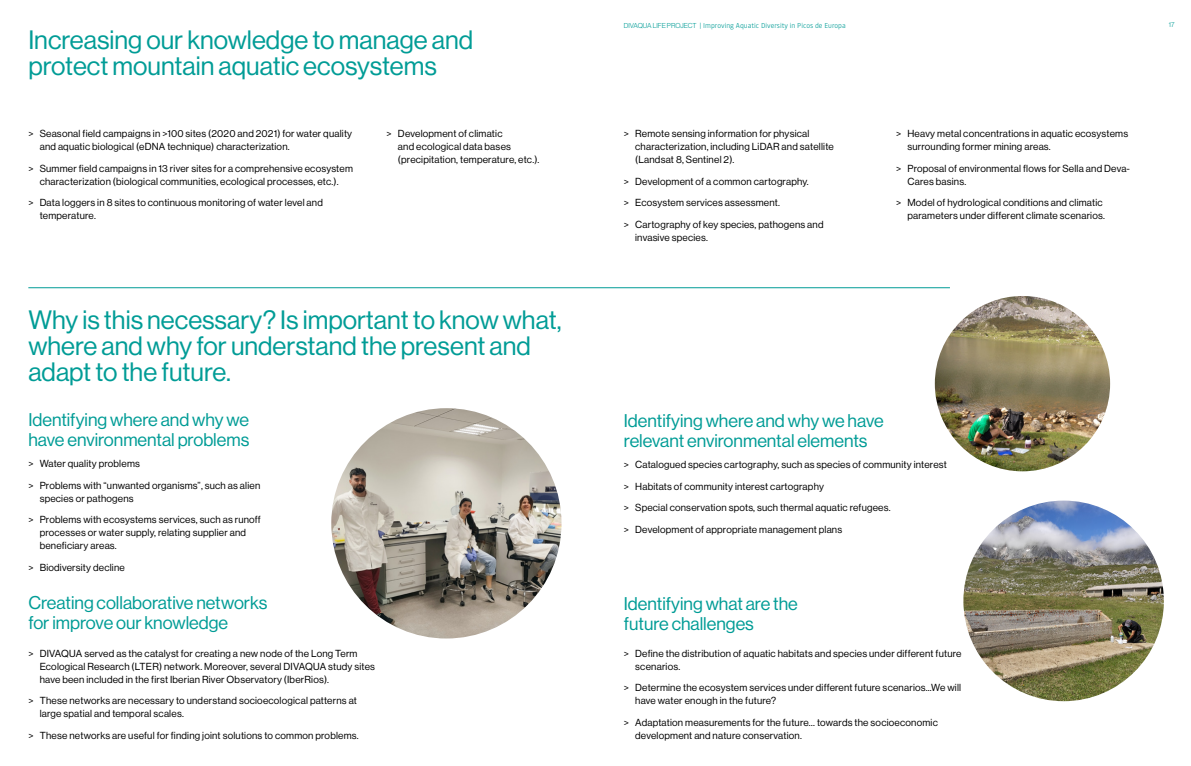
<style>
.page{position:relative;width:1191px;height:766px;background:#fff}
.page>*{position:absolute;margin:0;border:0;box-sizing:border-box;transform-origin:0 0}
.t1{font:26px/26px "N Haas Grotesk DS Pro 55 Rg";color:#009c96}
.t2{font:18px/20px "N Haas Grotesk DS Pro 55 Rg";color:#009c96}
.t3{font:10px/13px "N Haas Grotesk DS Pro 55 Rg";letter-spacing:.02em;color:#000}
.t4{font:300 7px "Bould";color:#009c96}
.t5{font:7px "N Haas Grotesk DS Pro 45 Lt";color:#009c96}
.s1{font-family:"N Haas Grotesk DS Pro 45 Lt";font-weight:400}
</style>
<div class="page">
<img style="left:331px;top:408px;width:230px;height:230px;border-radius:115px">
<hr style="left:28px;top:287px;width:922px;height:1px;background:#009c96">
<img style="left:963px;top:500px;width:200px;height:201px;border-radius:100px">
<img style="left:934px;top:296px;width:176px;height:175px;border-radius:88px">
<h1 class="t1" style="left:28px;top:27px;width:446px">Increasing our knowledge to manage and protect mountain aquatic ecosystems</h1>
<p class="t3" style="left:40px;top:127px;width:314px;text-indent:-11px">&gt; Seasonal field campaigns in &gt;100 sites (2020 and 2021) for water quality and aquatic biological (eDNA technique) characterization.</p>
<p class="t3" style="left:28px;top:162px;width:326px;text-align:center">&gt; Summer field campaigns in 13 river sites for a comprehensive ecosystem characterization (biological communities, ecological processes, etc.).</p>
<p class="t3" style="left:40px;top:196px;width:285px;text-indent:-11px">&gt; Data loggers in 8 sites to continuous monitoring of water level and temperature.</p>
<p class="t3" style="left:398px;top:127px;width:143px;text-indent:-11px">&gt; Development of climatic<br>and ecological data bases (precipitation, temperature, etc.).</p>
<p class="t4" style="left:624px;top:21px;width:223px"><span class="s1">DIVAQUA LIFE PROJECT |</span> Improving Aquatic Diversity in Picos de Europa</p>
<p class="t5" style="left:1169px;top:21px;width:7px">17</p>
<p class="t3" style="left:635px;top:127px;width:200px;text-indent:-11px">&gt; Remote sensing information for physical characterization, including LiDAR and satellite (Landsat 8, Sentinel 2).</p>
<p class="t3" style="left:624px;top:170px;width:201px;line-height:21.5px">&gt; Development of a common cartography.<br>&gt; Ecosystem services assessment.<br>&gt; Cartography of key species, pathogens and</p>
<p class="t3" style="left:635px;top:230px;width:74px">invasive species.</p>
<p class="t3" style="left:907px;top:127px;width:222px;text-indent:-11px">&gt; Heavy metal concentrations in aquatic ecosystems surrounding former mining areas.</p>
<p class="t3" style="left:907px;top:161px;width:224px;text-indent:-11px">&gt; Proposal of environmental flows for Sella and Deva-<br>Cares basins.</p>
<p class="t3" style="left:896px;top:196px;width:210px;text-align:right">&gt; Model of hydrological conditions and climatic parameters under different climate scenarios.</p>
<h1 class="t1" style="left:28px;top:307px;width:535px">Why is this necessary? Is important to know what, where and why for understand the present and adapt to the future.</h1>
<h2 class="t2" style="left:28px;top:409px;width:222px">Identifying where and why we have environmental problems</h2>
<h2 class="t2" style="left:624px;top:410px;width:261px">Identifying where and why we have relevant environmental elements</h2>
<p class="t3" style="left:28px;top:453px;width:233px;line-height:21.5px">&gt; Water quality problems<br>&gt; Problems with “unwanted organisms”, such as alien</p>
<p class="t3" style="left:28px;top:487px;width:234px;line-height:21.5px;text-indent:11px">species or pathogens<br>&gt; Problems with ecosystems services, such as runoff</p>
<p class="t3" style="left:40px;top:526px;width:208px">processes or water supply, relating supplier and beneficiary areas.</p>
<p class="t3" style="left:28px;top:561px;width:98px">&gt; Biodiversity decline</p>
<p class="t3" style="left:624px;top:454px;width:324px;line-height:21.5px">&gt; Catalogued species cartography, such as species of community interest &gt; Habitats of community interest cartography<br>&gt; Special conservation spots, such thermal aquatic refugees.<br>&gt; Development of appropriate management plans</p>
<h2 class="t2" style="left:28px;top:593px;width:240px">Creating collaborative networks for improve our knowledge</h2>
<h2 class="t2" style="left:624px;top:593px;width:175px">Identifying what are the future challenges</h2>
<p class="t3" style="left:40px;top:646px;width:337px;text-indent:-11px">&gt; DIVAQUA served as the catalyst for creating a new node of the Long Term<br>Ecological Research (LTER) network. Moreover, several DIVAQUA study sites have been included in the first Iberian River Observatory (IberRios).</p>
<p class="t3" style="left:40px;top:694px;width:319px;text-indent:-11px">&gt; These networks are necessary to understand socioecological patterns at large spatial and temporal scales.</p>
<p class="t3" style="left:28px;top:728px;width:332px">&gt; These networks are useful for finding joint solutions to common problems.</p>
<p class="t3" style="left:635px;top:646px;width:328px;text-indent:-11px">&gt; Define the distribution of aquatic habitats and species under different future scenarios.</p>
<p class="t3" style="left:635px;top:681px;width:327px;text-indent:-11px">&gt; Determine the ecosystem services under different future scenarios...We will have water enough in the future?</p>
<p class="t3" style="left:635px;top:715px;width:304px;text-indent:-11px">&gt; Adaptation measurements for the future… towards the socioeconomic development and nature conservation.</p>
</div>
